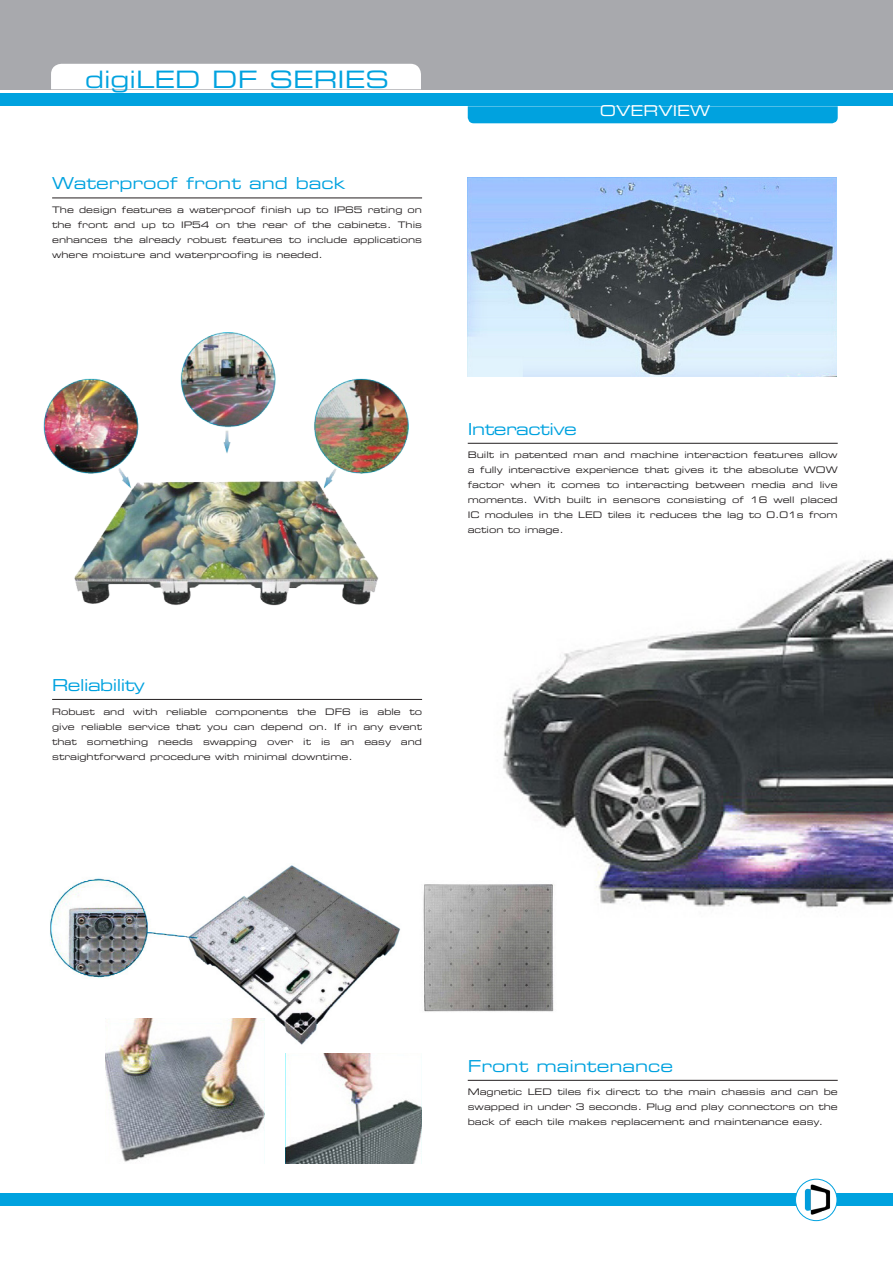
<style>
.page{position:relative;width:893px;height:1263px;background:#fff}
.page>*{position:absolute;margin:0;border:0;box-sizing:border-box;transform-origin:0 0}
.t1{font:24px "Eurostile Extended Two";color:#00a2df}
.para_subheads{font:16.5px "Eurostile Extended Two";color:#00a2df}
.para_subheads-2{font:16.5px "Eurostile Extended Two";letter-spacing:-.03em;color:#00a2df}
.t2{font:15px "Eurostile Extended Two";color:#fff}
.para_text{font:9px/15px "Eurostile Extended Two";color:#231f20;text-align:justify}
</style>
<div class="page">
<img style="left:503px;top:558px;width:390px;height:350px">
<img style="left:43px;top:333px;width:366px;height:273px">
<div style="left:0;top:1193px;width:893px;height:13px;background:#00a2df"></div>
<svg style="left:795px;top:1179px;width:42px;height:41px"></svg>
<img style="left:796px;top:1184px;width:41px;height:36px">
<div style="left:795px;top:1179px;width:42px;height:42px;border:1px solid #00a2df;border-radius:50%"></div>
<hr style="left:52px;top:198px;width:370px;height:1px;background:#231f20">
<hr style="left:468px;top:443px;width:370px;height:1px;background:#231f20">
<div style="left:0;top:0;width:893px;height:89px;background:#a8a9ad"></div>
<div style="left:0;top:94px;width:893px;height:12px;background:#00a2df"></div>
<div style="left:468px;top:106px;width:370px;height:17px;background:#00a2df"></div>
<div style="left:51px;top:64px;width:370px;height:25px;background:#fff"></div>
<img style="left:468px;top:177px;width:369px;height:200px">
<hr style="left:468px;top:1080px;width:370px;height:1px;background:#231f20">
<img style="left:50px;top:865px;width:351px;height:180px">
<img style="left:105px;top:1018px;width:160px;height:144px">
<img style="left:285px;top:1053px;width:137px;height:110px">
<img style="left:423px;top:880px;width:134px;height:132px">
<hr style="left:52px;top:699px;width:370px;height:1px;background:#231f20">
<p class="t1" style="left:85px;top:63px;width:305px">digiLED DF SERIES</p>
<p class="para_subheads" style="left:52px;top:172px;width:295px">Waterproof front and back</p>
<p class="para_text" style="left:52px;top:202px;width:371px">The design features a waterproof finish up to IP65 rating on the front and up to IP54 on the rear of the cabinets. This enhances the already robust features to include applications where moisture and waterproofing is needed.</p>
<p class="t2" style="left:600px;top:100px;width:112px">OVERVIEW</p>
<p class="para_subheads-2" style="left:468px;top:418px;width:111px">Interactive</p>
<p class="para_text" style="left:468px;top:447px;width:371px">Built in patented man and machine interaction features allow a fully interactive experience that gives it the absolute WOW factor when it comes to interacting between media and live moments. With built in sensors consisting of 16 well placed IC modules in the LED tiles it reduces the lag to 0.01s from action to image.</p>
<p class="para_subheads-2" style="left:52px;top:674px;width:94px">Reliability</p>
<p class="para_text" style="left:52px;top:703px;width:371px">Robust and with reliable components the DF6 is able to give reliable service that you can depend on. If in any event that something needs swapping over it is an easy and straightforward procedure with minimal downtime.</p>
<p class="para_subheads" style="left:468px;top:1055px;width:207px">Front maintenance</p>
<p class="para_text" style="left:468px;top:1084px;width:371px">Magnetic LED tiles fix direct to the main chassis and can be swapped in under 3 seconds. Plug and play connectors on the back of each tile makes replacement and maintenance easy.</p>
</div>
